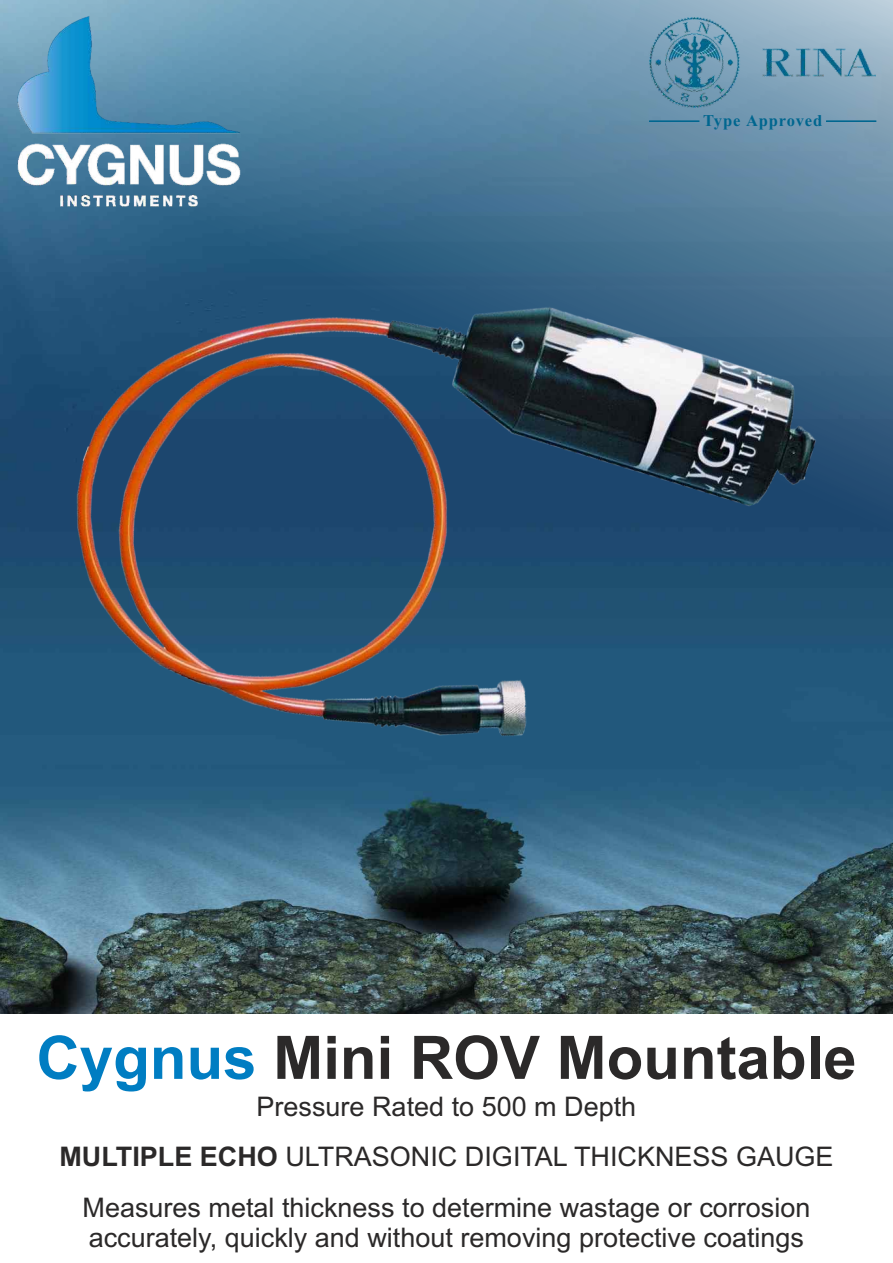
<style>
.page{position:relative;width:893px;height:1263px;background:#fff}
.page>*{position:absolute;margin:0;border:0;box-sizing:border-box;transform-origin:0 0}
.t1{font:700 60px "Arial";color:#2b2929}
.t2{font:27px/50.2px "Arial";color:#2b2929;text-align:center}
.t3{font:700 16.5px "Times New Roman";letter-spacing:.05em;color:#00668f}
.s1{color:#007dc2}
.s2{font-weight:700}
</style>
<div class="page">
<img style="left:0;top:0;width:893px;height:1014px">
<img style="left:2px;top:0;width:255px;height:224px">
<img style="left:77px;top:306px;width:739px;height:430px">
<img style="left:649px;top:17px;width:227px;height:90px">
<div style="left:649px;top:121px;width:50px;height:1px;border:1px solid #00668f"></div>
<div style="left:826px;top:121px;width:50px;height:1px;border:1px solid #00668f"></div>
<p class="t3" style="left:703px;top:115px;width:120px">Type Approved</p>
<p class="t1" style="left:36px;top:1035px;width:822px"><span class="s1">Cygnus</span> Mini ROV Mountable</p>
<p class="t2" style="left:59px;top:1084px;width:776px">Pressure Rated to 500 m Depth<br><span class="s2">MULTIPLE ECHO</span> ULTRASONIC DIGITAL THICKNESS GAUGE<br>Measures metal thickness to determine wastage or corrosion</p>
<p class="t2" style="left:89px;top:1214px;width:717px">accurately, quickly and without removing protective coatings</p>
</div>
